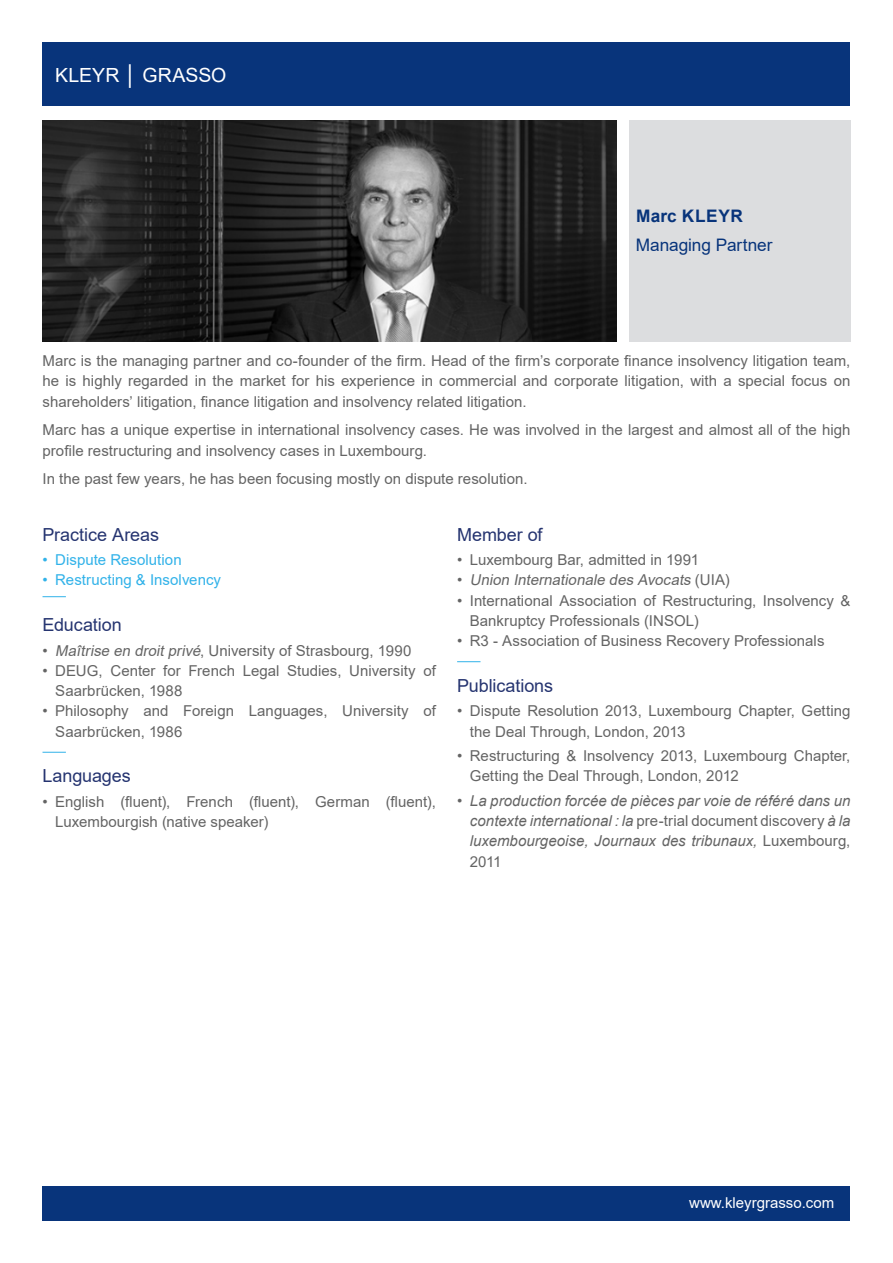
<style>
.page{position:relative;width:893px;height:1263px;background:#fff}
.page>*{position:absolute;margin:0;border:0;box-sizing:border-box;transform-origin:0 0}
.t1{font:19.5px "Arial";letter-spacing:.005em;color:#fff}
.t2{font:18px "Arial";letter-spacing:-.005em;color:#253470}
.t3{font:17.25px "Arial";letter-spacing:-.005em;color:#08347b}
.t4{font:700 17.25px "Arial";letter-spacing:.03em;color:#08347b}
.t5{font:15px/20.2px "Arial";letter-spacing:.005em;color:#646464}
.t6{font:italic 15px/20.2px "Arial";color:#646464;text-align:justify}
.t7{font:15px "Arial";letter-spacing:.005em;color:#31b2e9}
.t8{font:italic 15px "Arial";color:#646464}
.t9{font:15px "Arial";color:#fff}
.s1{font-style:italic}
.s2{font-style:normal}
</style>
<div class="page">
<div style="left:629px;top:120px;width:221px;height:221px;background:#dcdddf"></div>
<div style="left:43px;top:43px;width:807px;height:63px;background:#08347b"></div>
<img style="left:43px;top:120px;width:574px;height:221px">
<div style="left:43px;top:1186px;width:807px;height:34px;background:#08347b"></div>
<svg style="left:43px;top:596px;width:23px;height:1px"></svg>
<svg style="left:43px;top:752px;width:23px;height:1px"></svg>
<svg style="left:457px;top:661px;width:23px;height:1px"></svg>
<p class="t1" style="left:55px;top:61px;width:173px">KLEYR │ GRASSO</p>
<p class="t4" style="left:636px;top:204px;width:109px">Marc KLEYR</p>
<p class="t3" style="left:636px;top:233px;width:138px">Managing Partner</p>
<p class="t5" style="left:43px;top:350px;width:809px;text-align:justify">Marc is the managing partner and co-founder of the firm. Head of the firm’s corporate finance insolvency litigation team, he is highly regarded in the market for his experience in commercial and corporate litigation, with a special focus on shareholders’ litigation, finance litigation and insolvency related litigation.</p>
<p class="t5" style="left:43px;top:420px;width:809px">Marc has a unique expertise in international insolvency cases. He was involved in the largest and almost all of the high profile restructuring and insolvency cases in Luxembourg.</p>
<p class="t5" style="left:43px;top:469px;width:486px">In the past few years, he has been focusing mostly on dispute resolution.</p>
<p class="t2" style="left:43px;top:522px;width:118px">Practice Areas</p>
<p class="t7" style="left:43px;top:549px;width:141px">• Dispute Resolution</p>
<p class="t7" style="left:43px;top:570px;width:180px">• Restructing &amp; Insolvency</p>
<p class="t2" style="left:43px;top:612px;width:81px">Education</p>
<p class="t5" style="left:43px;top:640px;width:370px">• <span class="s1">Maîtrise en droitprivé</span>, University of Strasbourg, 1990</p>
<p class="t5" style="left:55px;top:660px;width:382px;text-indent:-13px">• DEUG, Center for French Legal Studies, University of<br>Saarbrücken, 1988</p>
<p class="t5" style="left:55px;top:701px;width:382px;text-indent:-13px">• Philosophy and Foreign Languages, University of<br>Saarbrücken, 1986</p>
<p class="t2" style="left:43px;top:764px;width:90px">Languages</p>
<p class="t5" style="left:55px;top:791px;width:382px;text-indent:-13px">• English (fluent), French (fluent), German (fluent),<br>Luxembourgish (native speaker)</p>
<p class="t2" style="left:457px;top:522px;width:87px">Member of</p>
<p class="t5" style="left:457px;top:550px;width:243px">• Luxembourg Bar, admitted in 1991</p>
<p class="t8" style="left:457px;top:570px;width:274px"><span class="s2">•</span> Union Internationale des Avocats <span class="s2">( U I A )</span></p>
<p class="t5" style="left:470px;top:590px;width:382px;text-indent:-13px">• International Association of Restructuring, Insolvency &amp;<br>Bankruptcy Professionals (INSOL)</p>
<p class="t5" style="left:457px;top:631px;width:369px">• R3 - Association of Business Recovery Professionals</p>
<p class="t2" style="left:457px;top:673px;width:98px">Publications</p>
<p class="t5" style="left:470px;top:701px;width:382px;text-indent:-13px">• Dispute Resolution 2013, Luxembourg Chapter, Getting the Deal Through, London, 2013</p>
<p class="t5" style="left:470px;top:746px;width:382px;text-indent:-13px">• Restructuring &amp; Insolvency 2013, Luxembourg Chapter,<br>Getting the Deal Through, London, 2012</p>
<p class="t6" style="left:470px;top:791px;width:382px;text-indent:-13px">• La production forcée de pièces par voie de référé dans un contexte international : la <span class="s2">pre-trial document discovery</span> à la luxembourgeoise, Journaux des tribunaux, <span class="s2">Luxembourg, 2011</span></p>
<p class="t9" style="left:689px;top:1192px;width:147px">www.kleyrgrasso.com</p>
</div>
